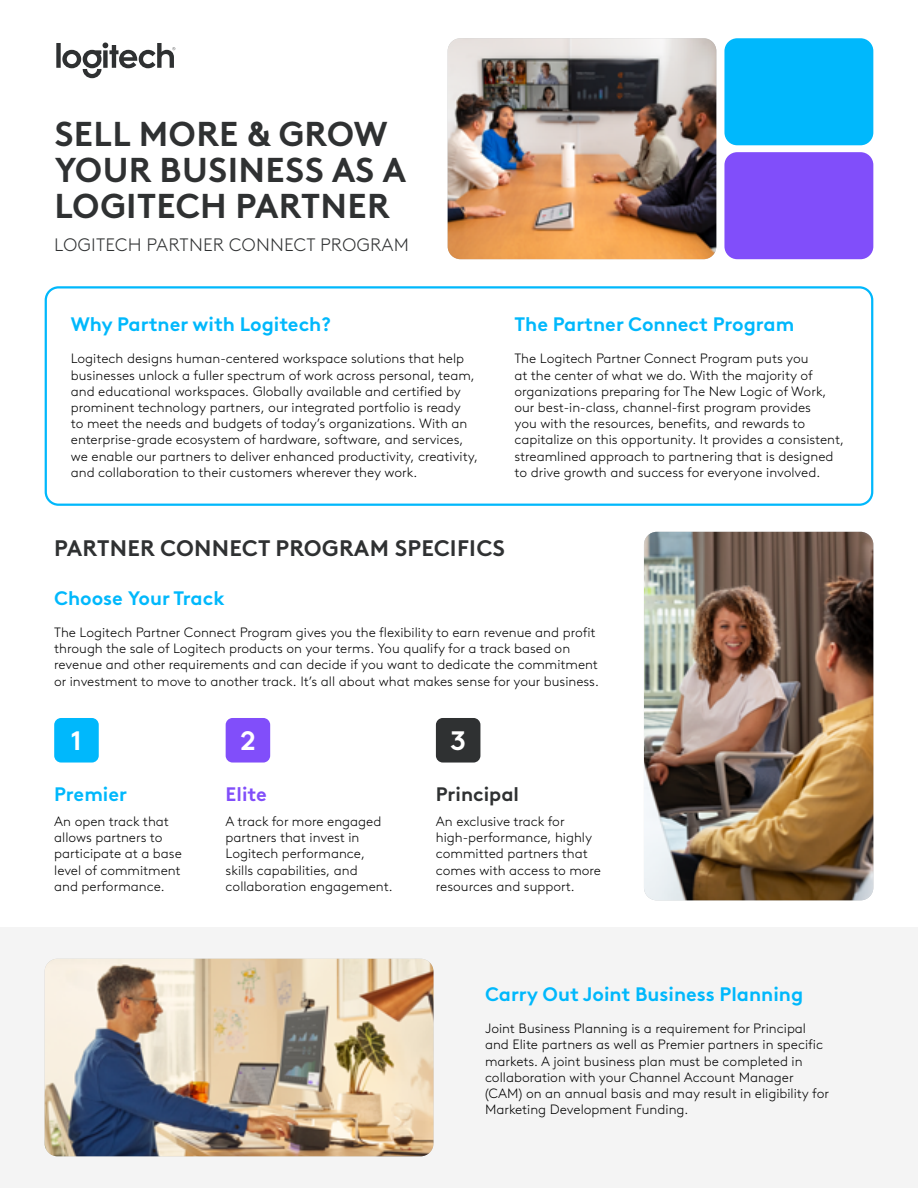
<style>
.page{position:relative;width:918px;height:1188px;background:#fff}
.page>*{position:absolute;margin:0;border:0;box-sizing:border-box;transform-origin:0 0}
.t1{font:700 34.5px/36px "Brown Logitech Pan";letter-spacing:.01em;color:#2f3132}
.t2{font:700 26.7px "Brown Logitech Pan";color:#fff}
.t3{font:700 22.5px "Brown Logitech Pan";letter-spacing:.01em;color:#2f3132}
.t4{font:700 19.5px "Brown Logitech Pan";color:#00b8fc}
.t5{font:700 19.5px "Brown Logitech Pan";color:#2f3132}
.t6{font:700 19.5px "Brown Logitech Pan";color:#814efa}
.t7{font:300 18px "Brown Logitech Pan";letter-spacing:.01em;color:#2f3132}
.t8{font:300 13.5px/16.2px "Brown Logitech Pan";color:#000}
</style>
<div class="page">
<img style="left:448px;top:38px;width:268px;height:221px">
<div style="left:724px;top:152px;width:149px;height:107px;background:#814efa;border-radius:13px"></div>
<div style="left:724px;top:38px;width:149px;height:107px;background:#00b8fc;border-radius:13px"></div>
<svg style="left:56px;top:43px;width:119px;height:35px"></svg>
<div style="left:45px;top:286px;width:828px;height:220px;border:2px solid #00b8fc;border-radius:13px"></div>
<div style="left:0;top:927px;width:918px;height:261px;background:#f4f4f4"></div>
<img style="left:45px;top:959px;width:388px;height:197px">
<img style="left:644px;top:532px;width:229px;height:368px">
<div style="left:54px;top:718px;width:45px;height:45px;background:#00b8fc;border-radius:7px"></div>
<div style="left:226px;top:718px;width:44px;height:45px;background:#814efa;border-radius:7px"></div>
<div style="left:436px;top:718px;width:44px;height:45px;background:#2f3132;border-radius:7px"></div>
<h1 class="t1" style="left:54px;top:113px;width:353px">SELL MORE &amp; GROW<br>YOUR BUSINESS AS A<br>LOGITECH PARTNER</h1>
<h3 class="t7" style="left:54px;top:232px;width:356px">LOGITECH PARTNER CONNECT PROGRAM</h3>
<h3 class="t4" style="left:71px;top:309px;width:262px">Why Partner with Logitech?</h3>
<p class="t8" style="left:71px;top:350px;width:409px">Logitech designs human-centered workspace solutions that help businesses unlock a fuller spectrum of work across personal, team, and educational workspaces. Globally available and certified by prominent technology partners, our integrated portfolio is ready<br>to meet the needs and budgets of today’s organizations. With an enterprise-grade ecosystem of hardware, software, and services, we enable our partners to deliver enhanced productivity, creativity, and collaboration to their customers wherever they work.</p>
<h3 class="t4" style="left:514px;top:309px;width:281px">The Partner Connect Program</h3>
<p class="t8" style="left:514px;top:350px;width:331px">The Logitech Partner Connect Program puts you<br>at the center of what we do. With the majority of organizations preparing for The New Logic of Work, our best-in-class, channel-first program provides<br>you with the resources, benefits, and rewards to capitalize on this opportunity. It provides a consistent, streamlined approach to partnering that is designed to drive growth and success for everyone involved.</p>
<h3 class="t3" style="left:54px;top:531px;width:452px">PARTNER CONNECT PROGRAM SPECIFICS</h3>
<h3 class="t4" style="left:54px;top:583px;width:172px">Choose Your Track</h3>
<p class="t8" style="left:54px;top:623px;width:546px">The Logitech Partner Connect Program gives you the flexibility to earn revenue and profit through the sale of Logitech products on your terms. You qualify for a track based on revenue and other requirements and can decide if you want to dedicate the commitment or investment to move to another track. It’s all about what makes sense for your business.</p>
<h2 class="t2" style="left:71px;top:720px;width:12px">1</h2>
<h2 class="t2" style="left:240px;top:720px;width:17px">2</h2>
<h3 class="t4" style="left:54px;top:779px;width:74px">Premier</h3>
<p class="t8" style="left:54px;top:812px;width:129px">An open track that allows partners to participate at a base level of commitment and performance.</p>
<h3 class="t6" style="left:226px;top:779px;width:43px">Elite</h3>
<p class="t8" style="left:226px;top:812px;width:169px">A track for more engaged partners that invest in<br>Logitech performance, skills capabilities, and collaboration engagement.</p>
<h2 class="t2" style="left:450px;top:720px;width:17px">3</h2>
<h3 class="t5" style="left:436px;top:779px;width:85px">Principal</h3>
<p class="t8" style="left:436px;top:812px;width:167px">An exclusive track for high-performance, highly committed partners that comes with access to more resources and support.</p>
<h3 class="t4" style="left:485px;top:979px;width:320px">Carry Out Joint Business Planning</h3>
<p class="t8" style="left:485px;top:1020px;width:346px">Joint Business Planning is a requirement for Principal and Elite partners as well as Premier partners in specific markets. A joint business plan must be completed in collaboration with your Channel Account Manager (CAM) on an annual basis and may result in eligibility for Marketing Development Funding.</p>
</div>
